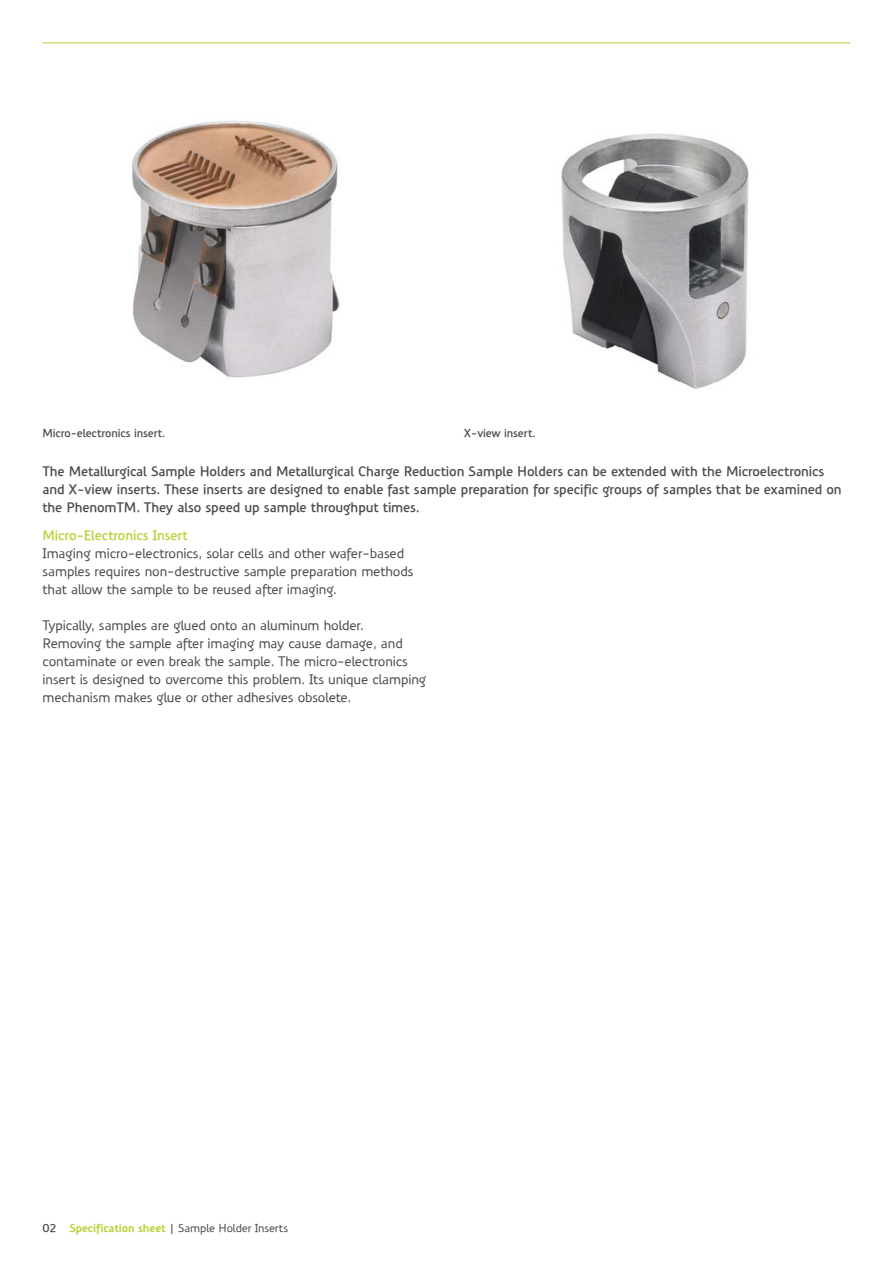
<style>
.page{position:relative;width:893px;height:1263px;background:#fff}
.page>*{position:absolute;margin:0;border:0;box-sizing:border-box;transform-origin:0 0}
.t1{font:500 13.5px/18px "Precious Sans";letter-spacing:-.01em;color:#4d4d4f}
.t2{font:600 13.5px/18px "Precious Sans";letter-spacing:-.01em;color:#4d4d4f}
.t3{font:600 13.5px "Precious Sans";letter-spacing:-.01em;color:#b5d334}
.t4{font:500 11.25px "Precious Sans";letter-spacing:-.01em;color:#4d4d4f}
.t5{font:600 11.25px "Precious Sans";letter-spacing:-.01em;color:#4d4d4f}
.s1{font-weight:600}
.s2{font-weight:700;color:#b5d334}
</style>
<div class="page">
<hr style="left:43px;top:43px;width:807px;height:1px;background:#b5d334">
<img style="left:132px;top:120px;width:208px;height:258px">
<img style="left:561px;top:133px;width:188px;height:256px">
<p class="t5" style="left:43px;top:426px;width:125px">Micro-electronics insert.</p>
<p class="t5" style="left:464px;top:426px;width:73px">X-view insert.</p>
<p class="t2" style="left:42px;top:462px;width:801px">The Metallurgical Sample Holders and Metallurgical Charge Reduction Sample Holders can be extended with the Microelectronics and X-view inserts. These inserts are designed to enable fast sample preparation for specific groups of samples that be examined on the PhenomTM. They also speed up sample throughput times.</p>
<p class="t3" style="left:43px;top:527px;width:147px">Micro-Electronics Insert</p>
<p class="t1" style="left:43px;top:544px;width:372px">Imaging micro-electronics, solar cells and other wafer-based samples requires non-destructive sample preparation methods that allow the sample to be reused after imaging.</p>
<p class="t1" style="left:43px;top:616px;width:385px">Typically, samples are glued onto an aluminum holder.<br>Removing the sample after imaging may cause damage, and contaminate or even break the sample. The micro-electronics insert is designed to overcome this problem. Its unique clamping mechanism makes glue or other adhesives obsolete.</p>
<p class="t4" style="left:43px;top:1220px;width:247px"><span class="s1">02</span> <span class="s2">Specification sheet</span> | Sample Holder Inserts</p>
</div>
